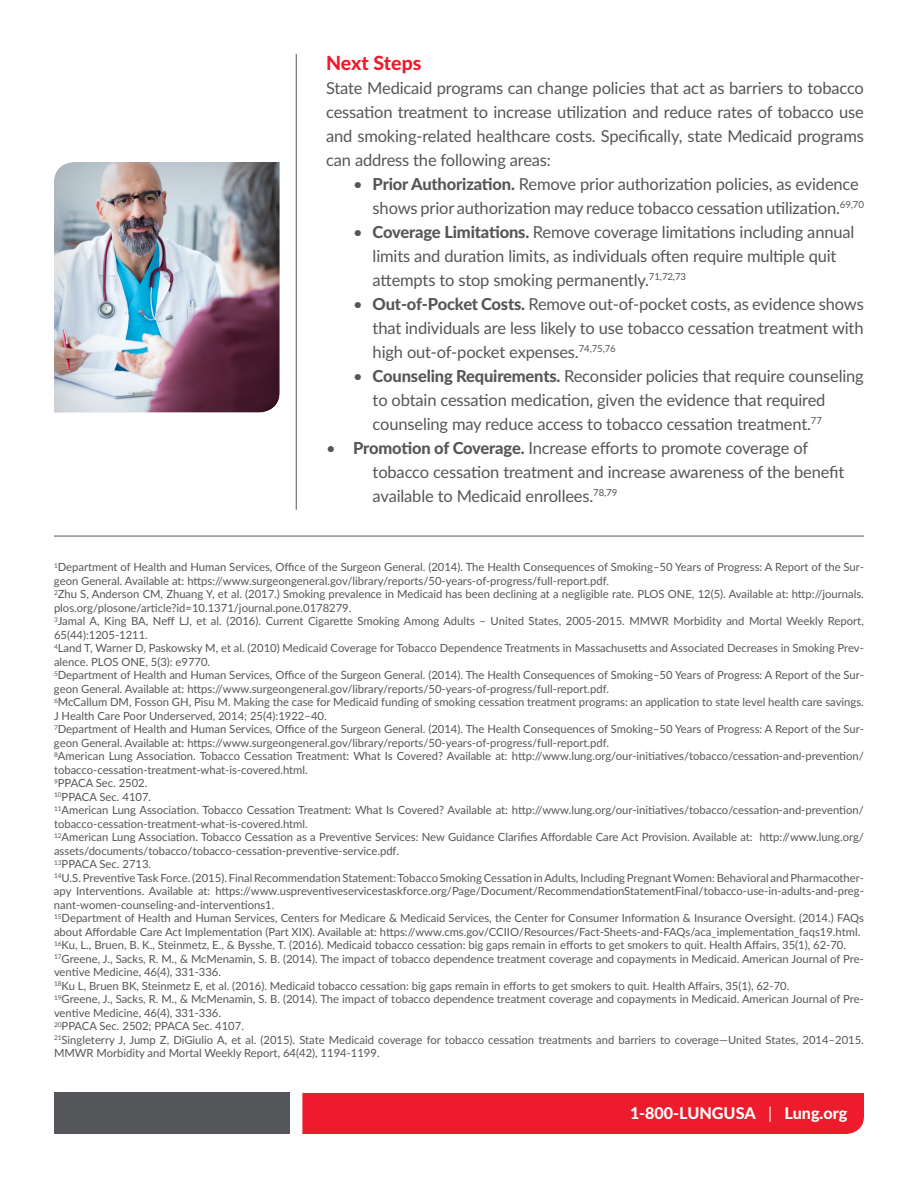
<style>
.page{position:relative;width:918px;height:1188px;background:#fff}
.page>*{position:absolute;margin:0;border:0;box-sizing:border-box;transform-origin:0 0}
.t1{font:800 19.5px "Lato";color:#ee1b2c}
.t2{font:16.5px/24px "Lato";letter-spacing:-.01em;color:#555659}
.t3{font:800 16.2px "Lato";color:#fff}
.t4{font:11.25px/13.5px "Lato";color:#555659}
.s1{font-weight:800}
.s2{font-weight:400}
</style>
<div class="page">
<div style="left:54px;top:1093px;width:235px;height:41px;background:#555659"></div>
<div style="left:302px;top:1093px;width:562px;height:41px;background:#ee1b2c"></div>
<div style="left:52px;top:160px;width:228px;height:255px;background:#555659;opacity:.35"></div>
<hr style="left:296px;top:54px;width:1px;height:456px;background:#555659">
<hr style="left:54px;top:536px;width:810px;height:1px;background:#555659">
<h1 class="t1" style="left:326px;top:48px;width:97px">Next Steps</h1>
<p class="t2" style="left:326px;top:75px;width:539px;text-align:justify">State Medicaid programs can change policies that act as barriers to tobacco cessation treatment to increase utilization and reduce rates of tobacco use and smoking-related healthcare costs. Specifically, state Medicaid programs can address the following areas:</p>
<h2 class="t2" style="left:373px;top:171px;width:493px;text-indent:-20px">• <span class="s1">Prior Authorization.</span> Remove prior authorization policies, as evidence shows prior authorization may reduce tobacco cessation utilization.<sup>69,70</sup></h2>
<h2 class="t2" style="left:373px;top:219px;width:483px;text-indent:-20px">• <span class="s1">Coverage Limitations.</span> Remove coverage limitations including annual limits and duration limits, as individuals often require multiple quit attempts to stop smoking permanently.<sup>71,72,73</sup></h2>
<h2 class="t2" style="left:373px;top:291px;width:493px;text-align:justify;text-indent:-20px">• <span class="s1">Out-of-Pocket Costs.</span> Remove out-of-pocket costs, as evidence shows that individuals are less likely to use tobacco cessation treatment with high out-of-pocket expenses.<sup>74,75,76</sup></h2>
<h2 class="t2" style="left:373px;top:363px;width:493px;text-indent:-20px">• <span class="s1">Counseling Requirements.</span> Reconsider policies that require counseling to obtain cessation medication, given the evidence that required counseling may reduce access to tobacco cessation treatment.<sup>77</sup></h2>
<h2 class="t2" style="left:373px;top:435px;width:473px;text-indent:-46px">• <span class="s1">Promotion of Coverage.</span> Increase efforts to promote coverage of tobacco cessation treatment and increase awareness of the benefit available to Medicaid enrollees.<sup>78,79</sup></h2>
<p class="t4" style="left:54px;top:560px;width:812px"><sup>1</sup>Department of Health and Human Services, Office of the Surgeon General. (2014). The Health Consequences of Smoking–50 Years of Progress: A Report of the Sur&shy;geon General. Available at: https://www.surgeongeneral.gov/library/reports/50-years-of-progress/full-report.pdf.<br><sup>2</sup>Zhu S, Anderson CM, Zhuang Y, et al. (2017.) Smoking prevalence in Medicaid has been declining at a negligible rate. PLOS ONE, 12(5). Available at: http://journals. plos.org/plosone/article?id=10.1371/journal.pone.0178279.<br><sup>3</sup>Jamal A, King BA, Neff LJ, et al. (2016). Current Cigarette Smoking Among Adults – United States, 2005-2015. MMWR Morbidity and Mortal Weekly Report, 65(44):1205-1211.<br><sup>4</sup>Land T, Warner D, Paskowsky M, et al. (2010) Medicaid Coverage for Tobacco Dependence Treatments in Massachusetts and Associated Decreases in Smoking Prev&shy;alence. PLOS ONE, 5(3): e9770.<br><sup>5</sup>Department of Health and Human Services, Office of the Surgeon General. (2014). The Health Consequences of Smoking–50 Years of Progress: A Report of the Sur&shy;geon General. Available at: https://www.surgeongeneral.gov/library/reports/50-years-of-progress/full-report.pdf.<br><sup>6</sup>McCallum DM, Fosson GH, Pisu M. Making the case for Medicaid funding of smoking cessation treatment programs: an application to state level health care savings.<br>J Health Care Poor Underserved, 2014; 25(4):1922–40.<br><sup>7</sup>Department of Health and Human Services, Office of the Surgeon General. (2014). The Health Consequences of Smoking–50 Years of Progress: A Report of the Sur&shy;geon General. Available at: https://www.surgeongeneral.gov/library/reports/50-years-of-progress/full-report.pdf.<br><sup>8</sup>American Lung Association. Tobacco Cessation Treatment: What Is Covered? Available at: http://www.lung.org/our-initiatives/tobacco/cessation-and-prevention/ tobacco-cessation-treatment-what-is-covered.html.<br><sup>9</sup>PPACA Sec. 2502.<br><sup>10</sup>PPACA Sec. 4107.<br><sup>11</sup>American Lung Association. Tobacco Cessation Treatment: What Is Covered? Available at: http://www.lung.org/our-initiatives/tobacco/cessation-and-prevention/ tobacco-cessation-treatment-what-is-covered.html.<br><sup>12</sup>American Lung Association. Tobacco Cessation as a Preventive Services: New Guidance Clarifies Affordable Care Act Provision. Available at: http://www.lung.org/ assets/documents/tobacco/tobacco-cessation-preventive-service.pdf.<br><sup>13</sup>PPACA Sec. 2713.<br><sup>14</sup>U.S. Preventive Task Force. (2015). Final Recommendation Statement: Tobacco Smoking Cessation in Adults, Including Pregnant Women: Behavioral and Pharmacother&shy;apy Interventions. Available at: https://www.uspreventiveservicestaskforce.org/Page/Document/RecommendationStatementFinal/tobacco-use-in-adults-and-preg&shy;nant-women-counseling-and-interventions1.<br><sup>15</sup>Department of Health and Human Services, Centers for Medicare &amp; Medicaid Services, the Center for Consumer Information &amp; Insurance Oversight. (2014.) FAQs about Affordable Care Act Implementation (Part XIX). Available at: https://www.cms.gov/CCIIO/Resources/Fact-Sheets-and-FAQs/aca_implementation_faqs19.html.<br><sup>16</sup>Ku, L., Bruen, B. K., Steinmetz, E., &amp; Bysshe, T. (2016). Medicaid tobacco cessation: big gaps remain in efforts to get smokers to quit. Health Affairs, 35(1), 62-70.<br><sup>17</sup>Greene, J., Sacks, R. M., &amp; McMenamin, S. B. (2014). The impact of tobacco dependence treatment coverage and copayments in Medicaid. American Journal of Pre&shy;ventive Medicine, 46(4), 331-336.<br><sup>18</sup>Ku L, Bruen BK, Steinmetz E, et al. (2016). Medicaid tobacco cessation: big gaps remain in efforts to get smokers to quit. Health Affairs, 35(1), 62-70.<br><sup>19</sup>Greene, J., Sacks, R. M., &amp; McMenamin, S. B. (2014). The impact of tobacco dependence treatment coverage and copayments in Medicaid. American Journal of Pre&shy;ventive Medicine, 46(4), 331-336.<br><sup>20</sup>PPACA Sec. 2502; PPACA Sec. 4107.<br><sup>21</sup>Singleterry J, Jump Z, DiGiulio A, et al. (2015). State Medicaid coverage for tobacco cessation treatments and barriers to coverage—United States, 2014–2015.<br>MMWR Morbidity and Mortal Weekly Report, 64(42), 1194-1199.</p>
<h3 class="t3" style="left:630px;top:1101px;width:219px">1-800-LUNGUSA <span class="s2">|</span> Lung.org</h3>
</div>
